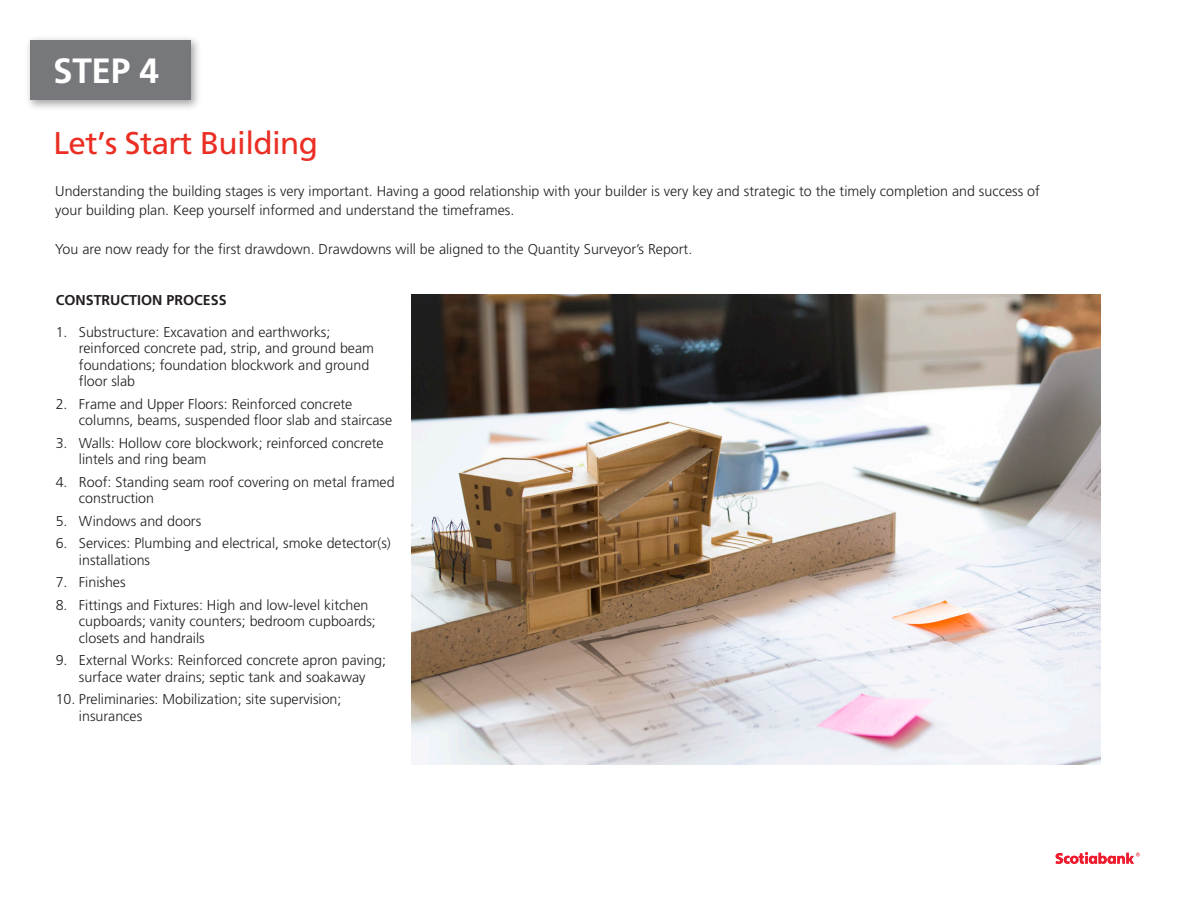
<style>
.page{position:relative;width:1188px;height:918px;background:#fff}
.page>*{position:absolute;margin:0;border:0;box-sizing:border-box;transform-origin:0 0}
.t1{font:700 35.1px "Frutiger";color:#fff}
.t2{font:31.5px "Frutiger";letter-spacing:-.02em;color:#eb2e23}
.t3{font:300 14.25px/16.5px "Frutiger";color:#231f20}
.t4{font:700 14.25px "Frutiger";color:#231f20}
</style>
<div class="page">
<img style="left:28px;top:38px;width:170px;height:70px">
<div style="left:30px;top:40px;width:160px;height:59px;background:#77787b"></div>
<img style="left:412px;top:294px;width:689px;height:471px">
<svg style="left:1056px;top:852px;width:84px;height:12px"></svg>
<h1 class="t1" style="left:53px;top:50px;width:107px">STEP 4</h1>
<h2 class="t2" style="left:53px;top:125px;width:266px">Let’s Start Building</h2>
<p class="t3" style="left:55px;top:181px;width:986px;line-height:19.5px">Understanding the building stages is very important. Having a good relationship with your builder is very key and strategic to the timely completion and success of your building plan. Keep yourself informed and understand the timeframes.</p>
<p class="t3" style="left:55px;top:241px;width:639px">You are now ready for the first drawdown. Drawdowns will be aligned to the Quantity Surveyor’s Report.</p>
<p class="t4" style="left:56px;top:292px;width:173px">CONSTRUCTION PROCESS</p>
<p class="t3" style="left:79px;top:324px;width:297px;text-indent:-23px">1. Substructure: Excavation and earthworks; reinforced concrete pad, strip, and ground beam foundations; foundation blockwork and ground floor slab</p>
<p class="t3" style="left:79px;top:396px;width:315px;text-indent:-23px">2. Frame and Upper Floors: Reinforced concrete columns, beams, suspended floor slab and staircase</p>
<p class="t3" style="left:79px;top:435px;width:306px;text-indent:-23px">3. Walls: Hollow core blockwork; reinforced concrete lintels and ring beam</p>
<p class="t3" style="left:79px;top:474px;width:317px;text-indent:-23px">4. Roof: Standing seam roof covering on metal framed construction</p>
<p class="t3" style="left:56px;top:513px;width:147px">5. Windows and doors</p>
<p class="t3" style="left:79px;top:535px;width:313px;text-indent:-23px">6. Services: Plumbing and electrical, smoke detector(s) installations</p>
<p class="t3" style="left:56px;top:574px;width:71px">7. Finishes</p>
<p class="t3" style="left:79px;top:597px;width:298px;text-indent:-23px">8. Fittings and Fixtures: High and low-level kitchen cupboards; vanity counters; bedroom cupboards; closets and handrails</p>
<p class="t3" style="left:56px;top:652px;width:332px;text-align:center">9. External Works: Reinforced concrete apron paving; surface water drains; septic tank and soakaway</p>
<p class="t3" style="left:79px;top:691px;width:264px;text-indent:-23px">10. Preliminaries: Mobilization; site supervision; insurances</p>
</div>
